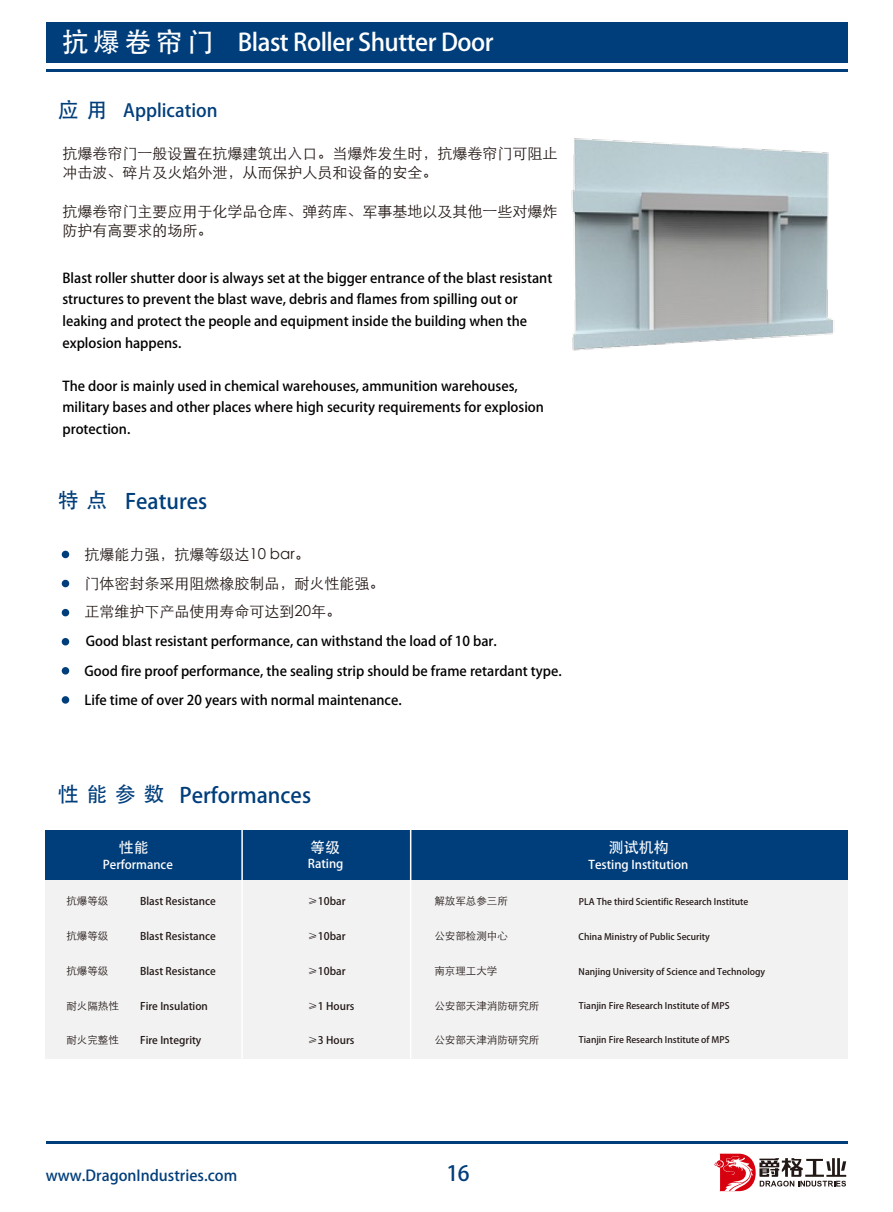
<style>
.page{position:relative;width:893px;height:1212px;background:#fff}
.page>*{position:absolute;margin:0;border:0;box-sizing:border-box;transform-origin:0 0}
.t1{font:24px "FZXH1 JW GB1 0 G Bpc EUC H";letter-spacing:-.02em;color:#fff}
.t2{font:21px "FZXH1 JW GB1 0 G Bpc EUC H";color:#003e7b}
.t3{font:18px "FZXH1 JW GB1 0 G Bpc EUC H";color:#003e7b}
.t4{font:15px/19.2px "ST Xihei";color:#221815}
.t5{font:15px "FZXH1 JW GB1 0 G Bpc EUC H";color:#003e7b}
.t6{font:15px "FZXH1 JW GB1 0 G Bpc EUC H";color:#fff}
.t7{font:13.5px/21.6px "FZXH1 JW GB1 0 G Bpc EUC H";color:#040000}
.t8{font:12px "FZXH1 JW GB1 0 G Bpc EUC H";color:#fff}
.t9{font:10.5px "FZY1 JW GB1 0 G Bpc EUC H";color:#221815}
.t10{font:10.5px "ST Xihei";color:#221815}
.t11{font:9px "FZY1 JW GB1 0 G Bpc EUC H";color:#221815}
.s1{font-family:"FZDHTJW GB1 0 G Bpc EUC H";font-size:27px}
.s2{font-family:"FZDHTJW GB1 0 G Bpc EUC H";font-size:21px}
.s3{font-family:"FZDHTJW GB1 0 G Bpc EUC H"}
</style>
<div class="page">
<div style="left:46px;top:879px;width:802px;height:180px;background:#f2f2f2"></div>
<div style="left:46px;top:831px;width:802px;height:49px;background:#003e7b"></div>
<hr style="left:241px;top:829px;width:2px;height:255px;background:#fff">
<hr style="left:410px;top:829px;width:1px;height:255px;background:#fff">
<div style="left:62px;top:551px;width:7px;height:7px;background:#003e7b;border-radius:50%"></div>
<div style="left:62px;top:580px;width:7px;height:7px;background:#003e7b;border-radius:50%"></div>
<div style="left:62px;top:609px;width:7px;height:7px;background:#003e7b;border-radius:50%"></div>
<div style="left:62px;top:638px;width:7px;height:7px;background:#003e7b;border-radius:50%"></div>
<div style="left:62px;top:667px;width:7px;height:7px;background:#003e7b;border-radius:50%"></div>
<div style="left:62px;top:696px;width:7px;height:8px;background:#003e7b;border-radius:50%"></div>
<div style="left:46px;top:22px;width:801px;height:41px;background:#003e7b"></div>
<svg style="left:714px;top:1154px;width:132px;height:37px"></svg>
<hr style="left:46px;top:69px;width:801px;height:3px;background:#003e7b">
<hr style="left:46px;top:1141px;width:801px;height:3px;background:#003e7b">
<img style="left:571px;top:138px;width:262px;height:213px">
<h1 class="t1" style="left:62px;top:28px;width:433px"><span class="s1">抗爆卷帘门</span> Blast Roller Shutter Door</h1>
<h3 class="t3" style="left:58px;top:99px;width:161px"><span class="s2">应用</span> Application</h3>
<p class="t4" style="left:62px;top:143px;width:496px">抗爆卷帘门一般设置在抗爆建筑出入口。当爆炸发生时，抗爆卷帘门可阻止冲击波、碎片及火焰外泄，从而保护人员和设备的安全。</p>
<p class="t4" style="left:62px;top:200px;width:496px">抗爆卷帘门主要应用于化学品仓库、弹药库、军事基地以及其他一些对爆炸防护有高要求的场所。</p>
<p class="t7" style="left:62px;top:267px;width:491px">Blast roller shutter door is always set at the bigger entrance of the blast resistant structures to prevent the blast wave, debris and flames from spilling out or leaking and protect the people and equipment inside the building when the explosion happens.</p>
<p class="t7" style="left:62px;top:375px;width:483px">The door is mainly used in chemical warehouses, ammunition warehouses, military bases and other places where high security requirements for explosion protection.</p>
<h2 class="t2" style="left:58px;top:488px;width:151px"><span class="s3">特点</span> Features</h2>
<p class="t4" style="left:85px;top:543px;width:227px">抗爆能力强，抗爆等级达10 bar。</p>
<p class="t4" style="left:85px;top:572px;width:302px">门体密封条采用阻燃橡胶制品，耐火性能强。</p>
<p class="t4" style="left:85px;top:601px;width:258px">正常维护下产品使用寿命可达到20年。</p>
<p class="t7" style="left:86px;top:631px;width:412px">Good blast resistant performance, can withstand the load of 10 bar.</p>
<p class="t7" style="left:85px;top:660px;width:479px">Good fire proof performance, the sealing strip should be frame retardant type.</p>
<p class="t7" style="left:85px;top:690px;width:319px">Life time of over 20 years with normal maintenance.</p>
<h2 class="t2" style="left:58px;top:783px;width:255px"><span class="s3">性能参数</span> Performances</h2>
<p class="t6" style="left:119px;top:838px;width:31px">性能</p>
<p class="t6" style="left:310px;top:838px;width:31px">等级</p>
<p class="t6" style="left:609px;top:838px;width:61px">测试机构</p>
<p class="t8" style="left:103px;top:857px;width:72px">Performance</p>
<p class="t8" style="left:308px;top:857px;width:37px">Rating</p>
<p class="t8" style="left:589px;top:857px;width:101px">Testing Institution</p>
<p class="t10" style="left:66px;top:893px;width:43px">抗爆等级</p>
<p class="t10" style="left:66px;top:928px;width:43px">抗爆等级</p>
<p class="t10" style="left:66px;top:963px;width:43px">抗爆等级</p>
<p class="t9" style="left:140px;top:895px;width:77px">Blast Resistance</p>
<p class="t9" style="left:140px;top:930px;width:77px">Blast Resistance</p>
<p class="t9" style="left:140px;top:965px;width:77px">Blast Resistance</p>
<p class="t10" style="left:66px;top:998px;width:54px">耐火隔热性</p>
<p class="t9" style="left:140px;top:1000px;width:69px">Fire Insulation</p>
<p class="t10" style="left:66px;top:1032px;width:54px">耐火完整性</p>
<p class="t9" style="left:140px;top:1034px;width:63px">Fire Integrity</p>
<p class="t9" style="left:307px;top:895px;width:40px">≥10bar</p>
<p class="t9" style="left:307px;top:930px;width:40px">≥10bar</p>
<p class="t9" style="left:307px;top:965px;width:40px">≥10bar</p>
<p class="t9" style="left:307px;top:1000px;width:48px">≥1 Hours</p>
<p class="t9" style="left:307px;top:1034px;width:48px">≥3 Hours</p>
<p class="t10" style="left:434px;top:893px;width:75px">解放军总参三所</p>
<p class="t11" style="left:579px;top:897px;width:171px">PLA The third Scientific Research Institute</p>
<p class="t10" style="left:434px;top:928px;width:75px">公安部检测中心</p>
<p class="t11" style="left:579px;top:931px;width:133px">China Ministry of Public Security</p>
<p class="t10" style="left:434px;top:963px;width:64px">南京理工大学</p>
<p class="t11" style="left:579px;top:967px;width:188px">Nanjing University of Science and Technology</p>
<p class="t10" style="left:434px;top:998px;width:106px">公安部天津消防研究所</p>
<p class="t11" style="left:579px;top:1000px;width:152px">Tianjin Fire Research Institute of MPS</p>
<p class="t10" style="left:434px;top:1032px;width:106px">公安部天津消防研究所</p>
<p class="t11" style="left:579px;top:1034px;width:152px">Tianjin Fire Research Institute of MPS</p>
<p class="t5" style="left:46px;top:1166px;width:193px">www.DragonIndustries.com</p>
<h2 class="t2" style="left:446px;top:1160px;width:25px">16</h2>
</div>
